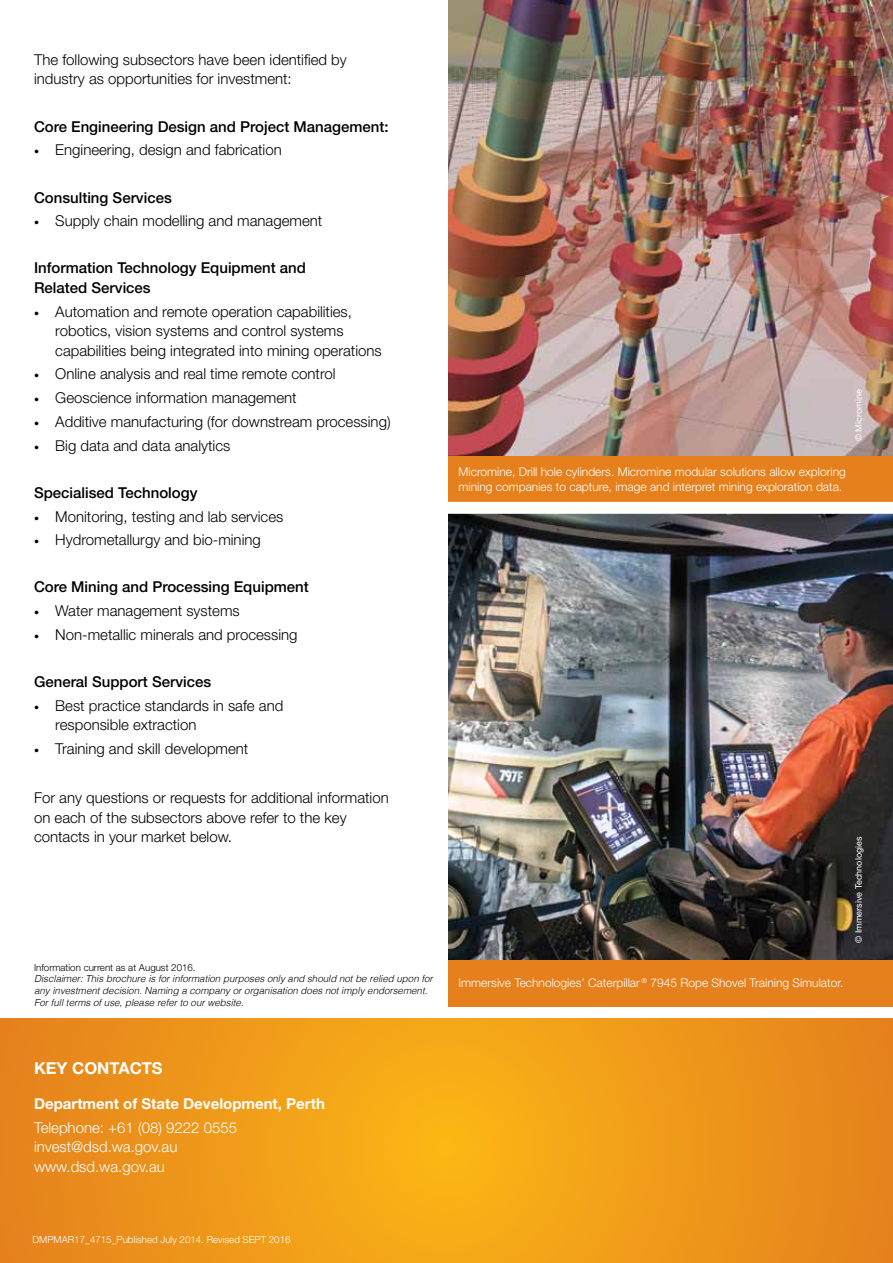
<style>
.page{position:relative;width:893px;height:1263px;background:#fff}
.page>*{position:absolute;margin:0;border:0;box-sizing:border-box;transform-origin:0 0}
.t1{font:700 16.5px "Helvetica Neue";color:#fff}
.t2{font:300 15px/23.7px "Helvetica Neue";color:#000}
.t3{font:500 15px/23.7px "Helvetica Neue";color:#000}
.t4{font:300 15px/19.5px "Helvetica Neue";color:#fff}
.t5{font:700 15px "Helvetica Neue";color:#fff}
.t6{font:300 12px/15px "Helvetica Neue";color:#fff}
.t7{font:italic 300 9.75px/11.7px "Helvetica";color:#000}
.t8{font:300 9.75px "Helvetica Neue";color:#fff}
.t9{font:300 9.75px "Helvetica Neue";color:#000}
.t10{font:9px "Helvetica Neue";color:#fff}
.s1{font-weight:900}
.s2{font-weight:300}
.s3{font-weight:500}
</style>
<div class="page">
<img style="left:448px;top:514px;width:445px;height:446px">
<img style="left:448px;top:0;width:445px;height:456px">
<div style="left:448px;top:456px;width:445px;height:47px;background:#e5801d"></div>
<div style="left:429px;top:502px;width:464px;height:12px;background:#fff"></div>
<div style="left:448px;top:960px;width:445px;height:47px;background:#e5801d"></div>
<svg style="left:0;top:1018px;width:893px;height:245px;background:#ef9919"></svg>
<p class="t2" style="left:34px;top:50px;width:314px;line-height:19.5px">The following subsectors have been identified by industry as opportunities for investment:</p>
<p class="t3" style="left:34px;top:114px;width:356px">Core Engineering Design and Project Management: <span class="s1">·</span> <span class="s2">Engineering, design and fabrication</span></p>
<p class="t2" style="left:34px;top:185px;width:290px"><span class="s3">Consulting Services<br></span><span class="s1">·</span> Supply chain modelling and management</p>
<p class="t3" style="left:34px;top:258px;width:274px;line-height:19.5px">Information Technology Equipment and<br>Related Services</p>
<p class="t2" style="left:55px;top:301px;width:328px;line-height:19.5px;text-indent:-21px"><span class="s1">·</span> Automation and remote operation capabilities, robotics, vision systems and control systems capabilities being integrated into mining operations</p>
<p class="t2" style="left:34px;top:362px;width:358px"><span class="s1">·</span> Online analysis and real time remote control<br><span class="s1">·</span> Geoscience information management<br><span class="s1">·</span> Additive manufacturing (for downstream processing) <span class="s1">·</span> Big data and data analytics</p>
<p class="t2" style="left:34px;top:480px;width:251px"><span class="s3">Specialised Technology<br></span><span class="s1">·</span> Monitoring, testing and lab services <span class="s1">·</span> Hydrometallurgy and bio-mining</p>
<p class="t2" style="left:34px;top:575px;width:276px"><span class="s3">Core Mining and Processing Equipment </span><span class="s1">·</span> Water management systems<br><span class="s1">·</span> Non-metallic minerals and processing</p>
<p class="t2" style="left:34px;top:670px;width:251px"><span class="s3">General Support Services<br></span><span class="s1">·</span> Best practice standards in safe and</p>
<p class="t2" style="left:34px;top:713px;width:216px;text-indent:21px">responsible extraction<br><span class="s1">·</span> Training and skill development</p>
<p class="t2" style="left:34px;top:788px;width:356px;line-height:19.5px">For any questions or requests for additional information on each of the subsectors above refer to the key contacts in your market below.</p>
<p class="t9" style="left:34px;top:961px;width:163px">Information current as at August 2016.</p>
<p class="t7" style="left:34px;top:972px;width:400px">Disclaimer: This brochure is for information purposes only and should not be relied upon for any investment decision. Naming a company or organisation does not imply endorsement.<br>For full terms of use, please refer to our website.</p>
<p class="t1" style="left:34px;top:1058px;width:130px">Key contactS</p>
<p class="t5" style="left:34px;top:1094px;width:292px">Department of State Development, Perth</p>
<p class="t4" style="left:34px;top:1117px;width:205px">Telephone: +61 (08) 9222 0555 invest@dsd.wa.gov.au www.dsd.wa.gov.au</p>
<p class="t8" style="left:33px;top:1233px;width:259px">DMPMAR17_4715_Published July 2014. Revised SEPT 2016</p>
<p class="t10" style="left:853px;top:441px;width:53px;rotate:-90deg">© Micromine</p>
<p class="t6" style="left:459px;top:464px;width:389px">Micromine, Drill hole cylinders. Micromine modular solutions allow exploring mining companies to capture, image and interpret mining exploration data.</p>
<p class="t10" style="left:853px;top:943px;width:108px;rotate:-90deg">© Immersive Technologies</p>
<p class="t6" style="left:459px;top:975px;width:386px">Immersive Technologies’ Caterpillar <sup>®</sup> 7945 Rope Shovel Training Simulator.</p>
</div>
